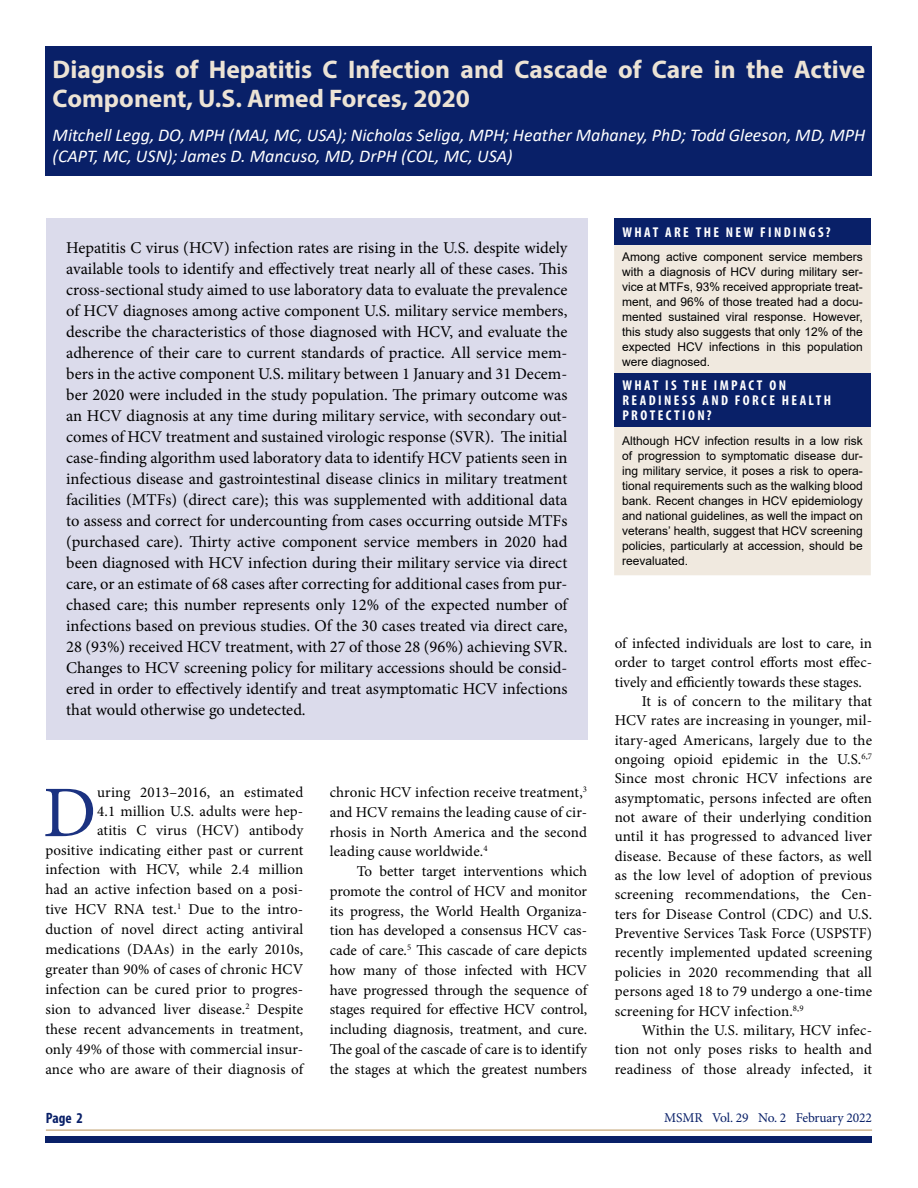
<style>
.page{position:relative;width:918px;height:1188px;background:#fff}
.page>*{position:absolute;margin:0;border:0;box-sizing:border-box;transform-origin:0 0}
.Body_DropCap{font:72.75px "Minion Pro";color:#1b3281}
.Heads{font:700 25.5px/28.5px "Myriad Pro";color:#ece3d5}
.Heads_AuthorByline{font:italic 18px/21px "Calibri";color:#fff}
.Abstract{font:16.5px/21px "Minion Pro";color:#000;text-align:justify}
.Body{font:15px/19.4px "Minion Pro";color:#000;text-align:justify}
.Body_DropCap-2{font:15px/19.8px "Minion Pro";letter-spacing:.01em;color:#000;text-align:right}
.t1{font:700 condensed 15px "Myriad Pro";color:#092068}
.Heads_Rules__copy_pa{font:700 condensed 14.25px/15px "Myriad Pro";letter-spacing:.17em;color:#fff}
.t2{font:13.5px "Minion Pro";letter-spacing:-.01em;color:#092068}
.Table_Text{font:12px/15px "Arial";color:#000;text-align:justify}
</style>
<div class="page">
<div style="left:46px;top:1136px;width:826px;height:6px;background:#092068"></div>
<hr style="left:46px;top:1129px;width:826px;height:2px;background:#cfb691">
<div style="left:46px;top:46px;width:826px;height:129px;background:#092068"></div>
<div style="left:46px;top:218px;width:542px;height:521px;background:#dbdbeb"></div>
<div style="left:614px;top:218px;width:257px;height:27px;background:#092068"></div>
<div style="left:614px;top:245px;width:257px;height:330px;background:#f0e9df"></div>
<div style="left:614px;top:373px;width:257px;height:54px;background:#092068"></div>
<h1 class="Heads" style="left:53px;top:54px;width:814px">Diagnosis of Hepatitis C Infection and Cascade of Care in the Active<br>Component, U.S. Armed Forces, 2020</h1>
<p class="Heads_AuthorByline" style="left:53px;top:124px;width:814px">Mitchell Legg, DO, MPH (MAJ, MC, USA); Nicholas Seliga, MPH; Heather Mahaney, PhD; Todd Gleeson, MD, MPH (CAPT, MC, USN); James D. Mancuso, MD, DrPH (COL, MC, USA)</p>
<p class="Abstract" style="left:66px;top:237px;width:503px">Hepatitis C virus (HCV) infection rates are rising in the U.S. despite widely available tools to identify and effectively treat nearly all of these cases. This cross-sectional study aimed to use laboratory data to evaluate the prevalence of HCV diagnoses among active component U.S. military service members, describe the characteristics of those diagnosed with HCV, and evaluate the adherence of their care to current standards of practice. All service mem&shy;bers in the active component U.S. military between 1 January and 31 Decem&shy;ber 2020 were included in the study population. The primary outcome was an HCV diagnosis at any time during military service, with secondary out&shy;comes of HCV treatment and sustained virologic response (SVR). The initial case-finding algorithm used laboratory data to identify HCV patients seen in infectious disease and gastrointestinal disease clinics in military treatment facilities (MTFs) (direct care); this was supplemented with additional data to assess and correct for undercounting from cases occurring outside MTFs (purchased care). Thirty active component service members in 2020 had been diagnosed with HCV infection during their military service via direct care, or an estimate of 68 cases after correcting for additional cases from pur&shy;chased care; this number represents only 12% of the expected number of infections based on previous studies. Of the 30 cases treated via direct care, 28 (93%) received HCV treatment, with 27 of those 28 (96%) achieving SVR.<br>Changes to HCV screening policy for military accessions should be consid&shy;ered in order to effectively identify and treat asymptomatic HCV infections that would otherwise go undetected.</p>
<p class="Body_DropCap-2" style="left:45px;top:783px;width:259px">uring 2013–2016, an estimated<br>4.1 million U.S. adults were hep-<br>atitis C virus (HCV) antibody<br>positive indicating either past or current infection with HCV, while 2.4 million had an active infection based on a posi&shy;tive HCV RNA test.<sup>1</sup> Due to the intro&shy;duction of novel direct acting antiviral medications (DAAs) in the early 2010s, greater than 90% of cases of chronic HCV infection can be cured prior to progres&shy;sion to advanced liver disease.<sup>2</sup> Despite these recent advancements in treatment, only 49% of those with commercial insur&shy;ance who are aware of their diagnosis of</p>
<p class="Body_DropCap-2" style="left:330px;top:783px;width:259px;text-align:justify">chronic HCV infection receive treatment,<sup>3 </sup>and HCV remains the leading cause of cir&shy;rhosis in North America and the second leading cause worldwide.<sup>4</sup></p>
<p class="Body_DropCap" style="left:43px;top:764px;width:55px">D</p>
<p class="Body" style="left:330px;top:861px;width:259px;line-height:19.8px;text-indent:27px">To better target interventions which promote the control of HCV and monitor its progress, the World Health Organiza&shy;tion has developed a consensus HCV cas&shy;cade of care.<sup>5</sup> This cascade of care depicts how many of those infected with HCV have progressed through the sequence of stages required for effective HCV control, including diagnosis, treatment, and cure.<br>The goal of the cascade of care is to identify the stages at which the greatest numbers</p>
<h2 class="Heads_Rules__copy_pa" style="left:622px;top:224px;width:210px">WHAT ARE THE NEW FINDINGS?</h2>
<p class="Table_Text" style="left:622px;top:249px;width:242px">Among active component service members with a diagnosis of HCV during military ser&shy;vice at MTFs, 93% received appropriate treat&shy;ment, and 96% of those treated had a docu&shy;mented sustained viral response. However, this study also suggests that only 12% of the expected HCV infections in this population were diagnosed.</p>
<h2 class="Heads_Rules__copy_pa" style="left:622px;top:378px;width:210px">WHAT IS THE IMPACT ON<br>READINESS AND FORCE HEALTH<br>PROTECTION?</h2>
<p class="Table_Text" style="left:622px;top:434px;width:242px">Although HCV infection results in a low risk of progression to symptomatic disease dur&shy;ing military service, it poses a risk to opera&shy;tional requirements such as the walking blood bank. Recent changes in HCV epidemiology and national guidelines, as well the impact on veterans’ health, suggest that HCV screening policies, particularly at accession, should be reevaluated.</p>
<p class="Body" style="left:615px;top:634px;width:259px">of infected individuals are lost to care, in order to target control efforts most effec&shy;tively and efficiently towards these stages.</p>
<p class="Body" style="left:615px;top:692px;width:259px;text-indent:27px">It is of concern to the military that HCV rates are increasing in younger, mil&shy;itary-aged Americans, largely due to the ongoing opioid epidemic in the U.S.<sup>6,7<br></sup>Since most chronic HCV infections are asymptomatic, persons infected are often not aware of their underlying condition until it has progressed to advanced liver disease. Because of these factors, as well as the low level of adoption of previous screening recommendations, the Cen&shy;ters for Disease Control (CDC) and U.S.<br>Preventive Services Task Force (USPSTF) recently implemented updated screening policies in 2020 recommending that all persons aged 18 to 79 undergo a one-time screening for HCV infection.<sup>8,9</sup></p>
<p class="Body" style="left:615px;top:1020px;width:259px;text-indent:27px">Within the U.S. military, HCV infec&shy;tion not only poses risks to health and readiness of those already infected, it</p>
<p class="t1" style="left:46px;top:1109px;width:39px">Page 2</p>
<p class="t2" style="left:664px;top:1109px;width:210px">MSMR Vol. 29 No. 2 February 2022</p>
</div>
